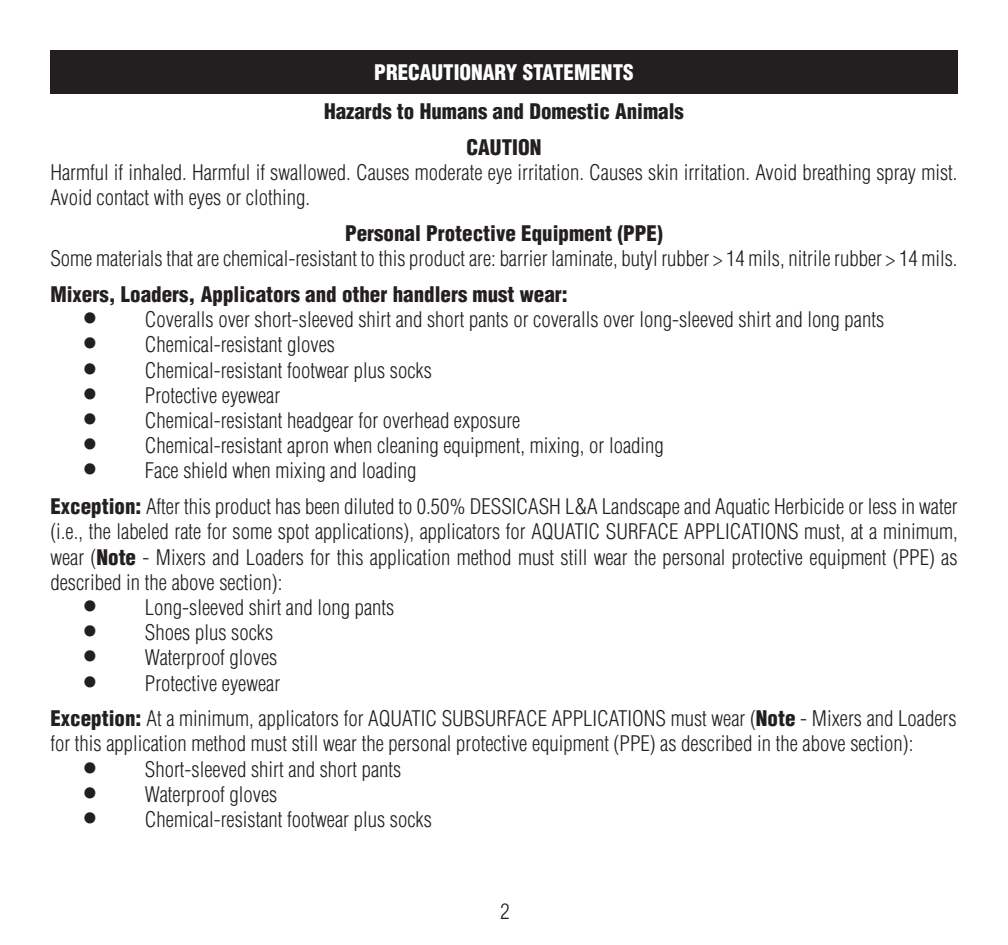
<style>
.page{position:relative;width:1008px;height:945px;background:#fff}
.page>*{position:absolute;margin:0;border:0;box-sizing:border-box;transform-origin:0 0}
.t1{font:300 condensed 21px/25.2px "Helvetica";color:#231f20}
.t2{font:900 condensed 21px "Helvetica";color:#231f20}
.t3{font:900 condensed 21px "Helvetica";color:#fff}
.s1{font-family:"Minion Pro";font-weight:400;font-stretch:normal;font-size:42px}
.s2{font-weight:900}
</style>
<div class="page">
<div style="left:50px;top:50px;width:908px;height:44px;background:#231f20"></div>
<p class="t3" style="left:374px;top:59px;width:261px">PRECAUTIONARY STATEMENTS</p>
<p class="t2" style="left:324px;top:98px;width:361px">Hazards to Humans and Domestic Animals</p>
<p class="t2" style="left:467px;top:134px;width:76px">CAUTION</p>
<p class="t1" style="left:50px;top:160px;width:905px">Harmful if inhaled. Harmful if swallowed. Causes moderate eye irritation. Causes skin irritation. Avoid breathing spray mist.<br>Avoid contact with eyes or clothing.</p>
<p class="t2" style="left:345px;top:220px;width:319px">Personal Protective Equipment (PPE)</p>
<p class="t1" style="left:50px;top:246px;width:905px">Some materials that are chemical-resistant to this product are: barrier laminate, butyl rubber &gt; 14 mils, nitrile rubber &gt; 14 mils.</p>
<p class="t2" style="left:50px;top:281px;width:519px">Mixers, Loaders, Applicators and other handlers must wear:</p>
<p class="t1" style="left:82px;top:307px;width:804px"><span class="s1">•</span> Coveralls over short-sleeved shirt and short pants or coveralls over long-sleeved shirt and long pants</p>
<p class="t1" style="left:82px;top:332px;width:255px"><span class="s1">•</span> Chemical-resistant gloves</p>
<p class="t1" style="left:82px;top:357px;width:351px"><span class="s1">•</span> Chemical-resistant footwear plus socks</p>
<p class="t1" style="left:82px;top:383px;width:200px"><span class="s1">•</span> Protective eyewear</p>
<p class="t1" style="left:82px;top:408px;width:440px"><span class="s1">•</span> Chemical-resistant headgear for overhead exposure</p>
<p class="t1" style="left:82px;top:433px;width:583px"><span class="s1">•</span> Chemical-resistant apron when cleaning equipment, mixing, or loading</p>
<p class="t1" style="left:82px;top:458px;width:336px"><span class="s1">•</span> Face shield when mixing and loading</p>
<p class="t1" style="left:50px;top:494px;width:909px;text-align:justify"><span class="s2">Exception:</span> After this product has been diluted to 0.50% DESSICASH L&amp;A Landscape and Aquatic Herbicide or less in water (i.e., the labeled rate for some spot applications), applicators for AQUATIC SURFACE APPLICATIONS must, at a minimum, wear (<span class="s2">Note</span> - Mixers and Loaders for this application method must still wear the personal protective equipment (PPE) as described in the above section):</p>
<p class="t1" style="left:82px;top:595px;width:314px"><span class="s1">•</span> Long-sleeved shirt and long pants</p>
<p class="t1" style="left:82px;top:620px;width:193px"><span class="s1">•</span> Shoes plus socks</p>
<p class="t1" style="left:82px;top:645px;width:197px"><span class="s1">•</span> Waterproof gloves</p>
<p class="t1" style="left:82px;top:670px;width:200px"><span class="s1">•</span> Protective eyewear</p>
<p class="t1" style="left:50px;top:706px;width:908px"><span class="s2">Exception:</span> At a minimum, applicators for AQUATIC SUBSURFACE APPLICATIONS must wear (<span class="s2">Note</span> - Mixers and Loaders</p>
<p class="t1" style="left:50px;top:731px;width:864px">for this application method must still wear the personal protective equipment (PPE) as described in the above section):</p>
<p class="t1" style="left:82px;top:756px;width:321px"><span class="s1">•</span> Short-sleeved shirt and short pants</p>
<p class="t1" style="left:82px;top:782px;width:197px"><span class="s1">•</span> Waterproof gloves</p>
<p class="t1" style="left:82px;top:807px;width:351px"><span class="s1">•</span> Chemical-resistant footwear plus socks</p>
<p class="t1" style="left:501px;top:898px;width:11px">2</p>
</div>
